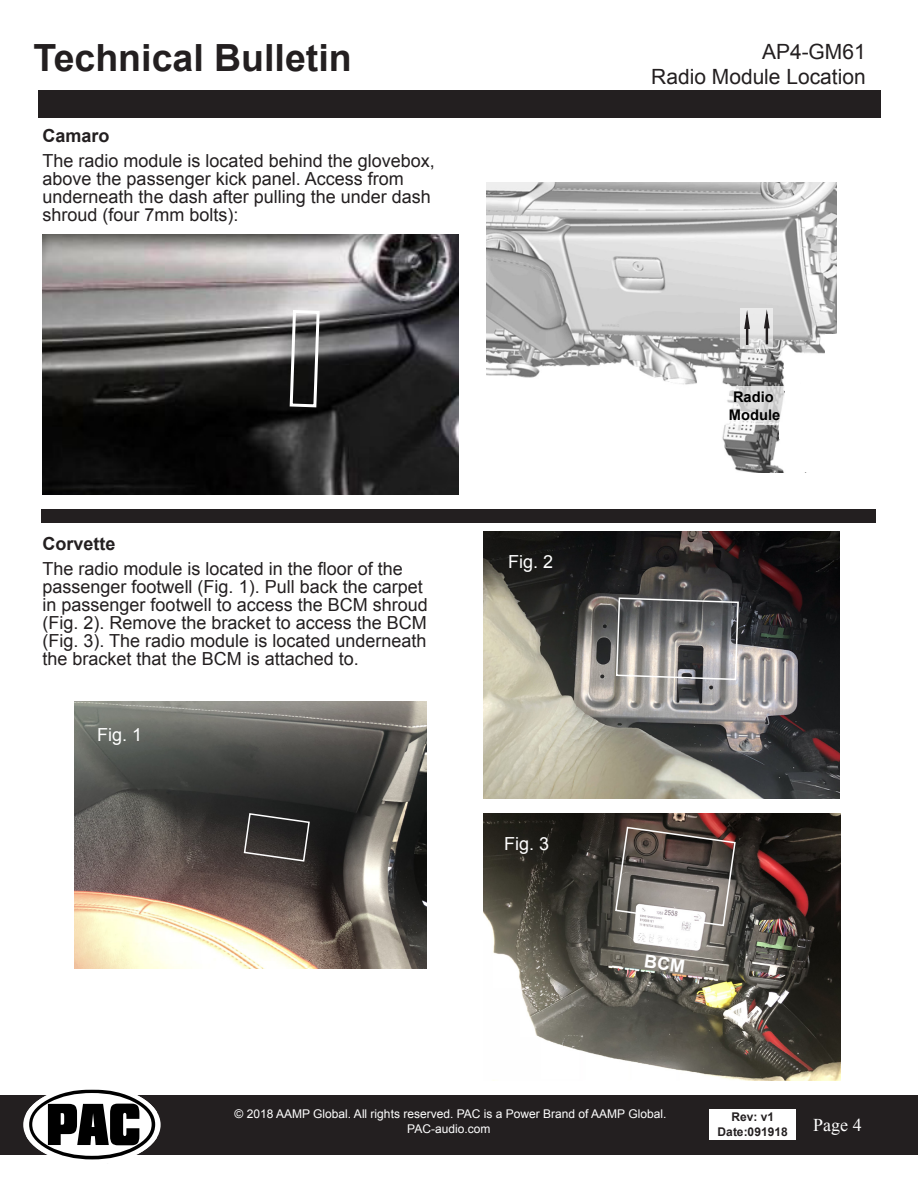
<style>
.page{position:relative;width:918px;height:1188px;background:#fff}
.page>*{position:absolute;margin:0;border:0;box-sizing:border-box;transform-origin:0 0}
.t1{font:700 37.5px "Arial";color:#231f20}
.t2{font:21px/25.2px "Arial";color:#231f20;text-align:right}
.t3{font:18px/18px "Arial";color:#231f20}
.Body_text{font:18px "Arial";color:#fff}
.t4{font:700 18px "Arial";color:#231f20}
.t5{font:18px "Times New Roman";color:#fff}
.t6{font:700 14.7px/17.5px "Arial";color:#000}
.t7{font:12px/14.4px "Arial";color:#fff;text-align:center}
.t8{font:700 12px/14.4px "Arial";color:#231f20;text-align:center}
</style>
<div class="page">
<div style="left:0;top:1095px;width:918px;height:60px;background:#231f20"></div>
<svg style="left:27px;top:1089px;width:130px;height:71px"></svg>
<div style="left:709px;top:1110px;width:87px;height:30px;background:#fff"></div>
<div style="left:38px;top:91px;width:842px;height:27px;background:#231f20"></div>
<img style="left:43px;top:235px;width:416px;height:260px">
<svg style="left:288px;top:308px;width:33px;height:101px"></svg>
<div style="left:41px;top:509px;width:835px;height:14px;background:#231f20"></div>
<img style="left:484px;top:813px;width:357px;height:268px">
<img style="left:75px;top:701px;width:352px;height:268px">
<svg style="left:243px;top:812px;width:68px;height:51px;background:#3e3b3a"></svg>
<img style="left:483px;top:532px;width:357px;height:267px">
<svg style="left:615px;top:597px;width:125px;height:84px;background:#858483"></svg>
<svg style="left:614px;top:826px;width:123px;height:101px;background:#7d7570"></svg>
<img style="left:486px;top:183px;width:350px;height:289px">
<svg style="left:713px;top:387px;width:71px;height:38px"></svg>
<div style="left:785px;top:384px;width:23px;height:16px;background:#fff"></div>
<div style="left:784px;top:359px;width:23px;height:16px;background:#fff"></div>
<div style="left:779px;top:423px;width:23px;height:16px;background:#fff"></div>
<div style="left:775px;top:448px;width:23px;height:16px;background:#fff"></div>
<div style="left:801px;top:357px;width:36px;height:115px;background:#fff"></div>
<div style="left:826px;top:334px;width:11px;height:23px;background:#fff"></div>
<svg style="left:741px;top:308px;width:32px;height:41px"></svg>
<svg style="left:743px;top:313px;width:8px;height:32px"></svg>
<svg style="left:763px;top:313px;width:7px;height:31px"></svg>
<svg style="left:645px;top:954px;width:40px;height:19px"></svg>
<h1 class="t1" style="left:34px;top:31px;width:320px">Technical Bulletin</h1>
<p class="t4" style="left:43px;top:123px;width:69px">Camaro</p>
<p class="t3" style="left:43px;top:152px;width:394px">The radio module is located behind the glovebox, above the passenger kick panel. Access from underneath the dash after pulling the under dash shroud (four 7mm bolts):</p>
<p class="t4" style="left:43px;top:531px;width:75px">Corvette</p>
<p class="t3" style="left:43px;top:559px;width:387px">The radio module is located in the floor of the passenger footwell (Fig. 1). Pull back the carpet in passenger footwell to access the BCM shroud (Fig. 2). Remove the bracket to access the BCM (Fig. 3). The radio module is located underneath the bracket that the BCM is attached to.</p>
<p class="Body_text" style="left:97px;top:722px;width:47px">Fig. 1</p>
<p class="Body_text" style="left:508px;top:550px;width:47px">Fig. 2</p>
<p class="Body_text" style="left:504px;top:832px;width:47px">Fig. 3</p>
<p class="t2" style="left:651px;top:38px;width:216px">AP4-GM61<br>Radio Module Location</p>
<p class="t6" style="left:729px;top:389px;width:53px">Radio<br>Module</p>
<p class="t7" style="left:235px;top:1107px;width:433px">© 2018 AAMP Global. All rights reserved. PAC is a Power Brand of AAMP Global.<br>PAC-audio.com</p>
<p class="t5" style="left:813px;top:1112px;width:50px">Page 4</p>
<p class="t8" style="left:718px;top:1110px;width:72px">Rev: v1<br>Date:091918</p>
</div>
